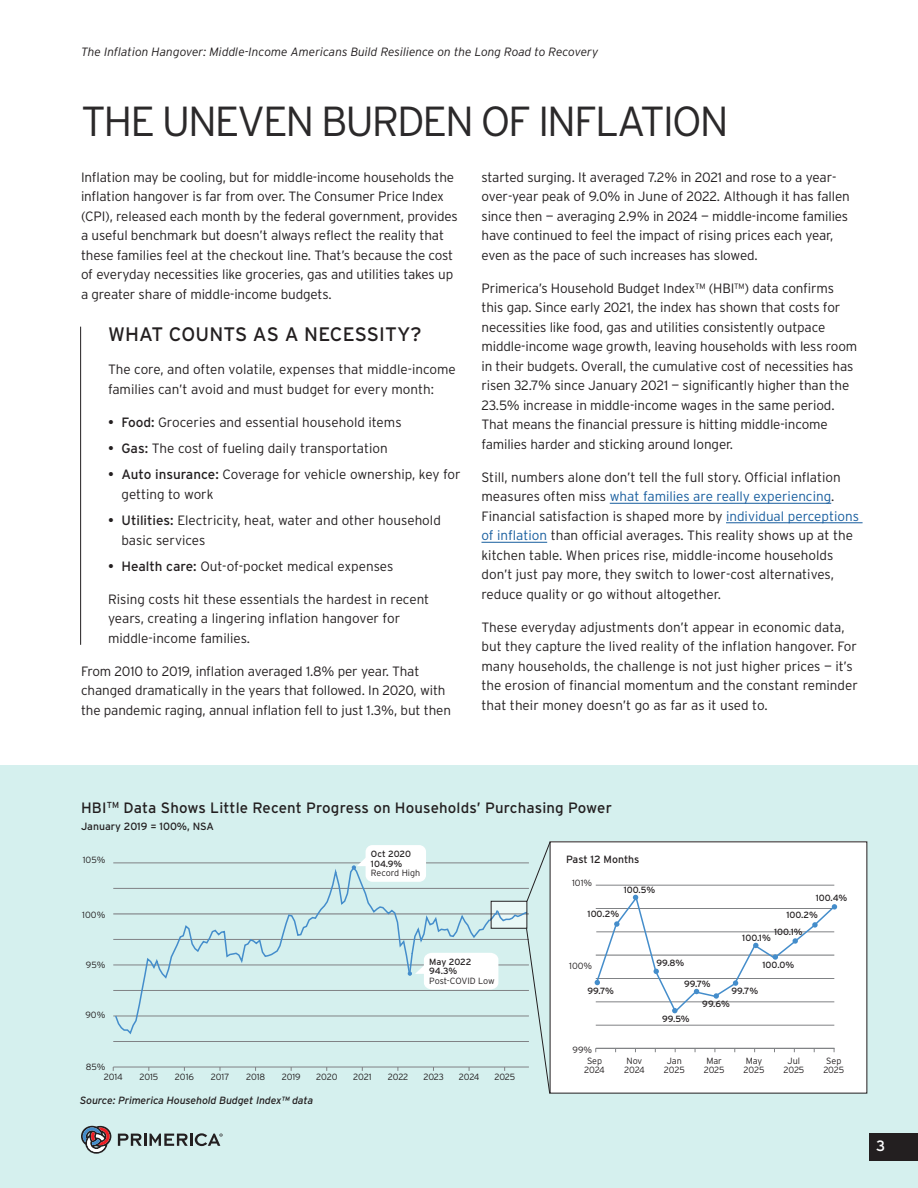
<style>
.page{position:relative;width:918px;height:1188px;background:#fff}
.page>*{position:absolute;margin:0;border:0;box-sizing:border-box;transform-origin:0 0}
.t1{font:300 42px "Interstate";letter-spacing:-.05em;color:#2b292a}
.Subhead_2{font:19.5px "Interstate";letter-spacing:.01em;color:#231f20}
.Body_Copy{font:15px "Interstate";letter-spacing:.01em;color:#231f20}
.Page_Number{font:15px "Interstate";color:#fff}
.Body_Copy-2{font:300 13.5px/19.5px "Interstate";letter-spacing:-.01em;color:#231f20}
.Folio{font:italic 300 12px "Interstate";color:#231f20}
.Body_Copy-3{font:italic 10.5px "Interstate";letter-spacing:-.01em;color:#231f20}
.Body_Copy-4{font:10.5px "Interstate";color:#231f20}
.Body_Copy-5{font:300 9px/9px "Interstate";letter-spacing:-.02em;color:#231f20;text-align:center}
.Body_Copy-6{font:9px/9.6px "Interstate";color:#231f20}
.s1{font-weight:400}
.s2{color:#175d9e}
.s3{font-weight:300}
</style>
<div class="page">
<div style="left:0;top:765px;width:918px;height:423px;background:#d5f0ee"></div>
<div style="left:550px;top:842px;width:317px;height:251px;background:#fff"></div>
<div style="left:869px;top:1133px;width:49px;height:27px;background:#231f20"></div>
<svg style="left:81px;top:1126px;width:30px;height:28px"></svg>
<svg style="left:118px;top:1133px;width:105px;height:13px"></svg>
<hr style="left:610px;top:503px;width:221px;height:1px;background:#175d9e">
<hr style="left:726px;top:523px;width:137px;height:1px;background:#175d9e">
<hr style="left:482px;top:542px;width:65px;height:1px;background:#175d9e">
<hr style="left:80px;top:327px;width:1px;height:318px;background:#231f20">
<hr style="left:113px;top:913px;width:416px;height:1px;background:#808285">
<hr style="left:113px;top:863px;width:416px;height:1px;background:#808285">
<hr style="left:113px;top:888px;width:416px;height:1px;background:#808285">
<hr style="left:113px;top:939px;width:416px;height:1px;background:#808285">
<hr style="left:113px;top:990px;width:416px;height:1px;background:#808285">
<hr style="left:113px;top:1041px;width:416px;height:1px;background:#808285">
<hr style="left:113px;top:965px;width:416px;height:1px;background:#808285">
<hr style="left:113px;top:1016px;width:416px;height:1px;background:#808285">
<hr style="left:113px;top:1067px;width:416px;height:1px;background:#808285">
<svg style="left:114px;top:867px;width:415px;height:168px"></svg>
<svg style="left:488px;top:908px;width:11px;height:15px"></svg>
<hr style="left:596px;top:885px;width:238px;height:1px;background:#808285">
<hr style="left:596px;top:1025px;width:238px;height:1px;background:#808285">
<hr style="left:596px;top:1048px;width:238px;height:1px;background:#808285">
<svg style="left:595px;top:895px;width:242px;height:119px"></svg>
<div style="left:366px;top:845px;width:60px;height:37px;background:#fff;border-radius:7px"></div>
<svg style="left:352px;top:857px;width:14px;height:13px"></svg>
<svg style="left:408px;top:951px;width:90px;height:39px"></svg>
<div style="left:491px;top:901px;width:36px;height:28px;border:1px solid #231f20"></div>
<svg style="left:526px;top:841px;width:25px;height:61px"></svg>
<svg style="left:526px;top:927px;width:25px;height:167px"></svg>
<p class="Folio" style="left:81px;top:45px;width:519px">The Inflation Hangover: Middle-Income Americans Build Resilience on the Long Road to Recovery</p>
<p class="t1" style="left:81px;top:98px;width:649px">THE UNEVEN BURDEN OF INFLATION</p>
<p class="Body_Copy-2" style="left:81px;top:167px;width:378px">Inflation may be cooling, but for middle-income households the inflation hangover is far from over. The Consumer Price Index (CPI), released each month by the federal government, provides a useful benchmark but doesn’t always reflect the reality that these families feel at the checkout line. That’s because the cost of everyday necessities like groceries, gas and utilities takes up a greater share of middle-income budgets.</p>
<p class="Subhead_2" style="left:108px;top:323px;width:315px">WHAT COUNTS AS A NECESSITY?</p>
<p class="Body_Copy-2" style="left:108px;top:360px;width:349px">The core, and often volatile, expenses that middle-income families can’t avoid and must budget for every month:</p>
<p class="Body_Copy-2" style="left:108px;top:412px;width:295px"><span class="s1">• Food:</span> Groceries and essential household items</p>
<p class="Body_Copy-2" style="left:108px;top:438px;width:281px"><span class="s1">• Gas:</span> The cost of fueling daily transportation</p>
<p class="Body_Copy-2" style="left:122px;top:465px;width:341px;text-indent:-14px"><span class="s1">• Auto insurance:</span> Coverage for vehicle ownership, key for getting to work</p>
<p class="Body_Copy-2" style="left:122px;top:510px;width:321px;text-indent:-14px"><span class="s1">• Utilities:</span> Electricity, heat, water and other household basic services</p>
<p class="Body_Copy-2" style="left:108px;top:556px;width:287px"><span class="s1">• Health care:</span> Out-of-pocket medical expenses</p>
<p class="Body_Copy-2" style="left:108px;top:589px;width:323px">Rising costs hit these essentials the hardest in recent years, creating a lingering inflation hangover for middle-income families.</p>
<p class="Body_Copy-2" style="left:81px;top:661px;width:372px">From 2010 to 2019, inflation averaged 1.8% per year. That changed dramatically in the years that followed. In 2020, with the pandemic raging, annual inflation fell to just 1.3%, but then</p>
<p class="Body_Copy-2" style="left:482px;top:167px;width:370px">started surging. It averaged 7.2% in 2021 and rose to a year&shy;over-year peak of 9.0% in June of 2022. Although it has fallen since then — averaging 2.9% in 2024 — middle-income families have continued to feel the impact of rising prices each year, even as the pace of such increases has slowed.</p>
<p class="Body_Copy-2" style="left:482px;top:278px;width:377px">Primerica’s Household Budget Index™ (HBI™) data confirms this gap. Since early 2021, the index has shown that costs for necessities like food, gas and utilities consistently outpace middle-income wage growth, leaving households with less room in their budgets. Overall, the cumulative cost of necessities has risen 32.7% since January 2021 — significantly higher than the 23.5% increase in middle-income wages in the same period.<br>That means the financial pressure is hitting middle-income families harder and sticking around longer.</p>
<p class="Body_Copy-2" style="left:482px;top:467px;width:379px">Still, numbers alone don’t tell the full story. Official inflation measures often miss <span class="s2">what families are really experiencing</span>.<br>Financial satisfaction is shaped more by <span class="s2">individual perceptions of inflation</span> than official averages. This reality shows up at the kitchen table. When prices rise, middle-income households don’t just pay more, they switch to lower-cost alternatives, reduce quality or go without altogether.</p>
<p class="Body_Copy-2" style="left:482px;top:617px;width:378px">These everyday adjustments don’t appear in economic data, but they capture the lived reality of the inflation hangover. For many households, the challenge is not just higher prices — it’s the erosion of financial momentum and the constant reminder that their money doesn’t go as far as it used to.</p>
<p class="Body_Copy" style="left:81px;top:799px;width:532px">HBI<sup>TM</sup> Data Shows Little Recent Progress on Households’ Purchasing Power</p>
<p class="Body_Copy-4" style="left:81px;top:820px;width:135px">January 2019 = 100%, NSA</p>
<p class="Body_Copy-5" style="left:83px;top:855px;width:24px">105%</p>
<p class="Body_Copy-5" style="left:82px;top:910px;width:25px">100%</p>
<p class="Body_Copy-5" style="left:86px;top:960px;width:21px">95%</p>
<p class="Body_Copy-5" style="left:85px;top:1010px;width:21px">90%</p>
<p class="Body_Copy-5" style="left:86px;top:1063px;width:21px">85%</p>
<p class="Body_Copy-6" style="left:371px;top:849px;width:51px">Oct 2020<br>104.9%<br><span class="s3">Record High</span></p>
<p class="Body_Copy-5" style="left:429px;top:957px;width:67px;line-height:9.6px;text-align:left"><span class="s1">May 2022<br>94.3%<br></span>Post-COVID Low</p>
<p class="Body_Copy-5" style="left:104px;top:1072px;width:21px">2014</p>
<p class="Body_Copy-5" style="left:139px;top:1072px;width:20px">2015</p>
<p class="Body_Copy-5" style="left:175px;top:1072px;width:21px">2016</p>
<p class="Body_Copy-5" style="left:211px;top:1072px;width:20px">2017</p>
<p class="Body_Copy-5" style="left:246px;top:1072px;width:21px">2018</p>
<p class="Body_Copy-5" style="left:282px;top:1072px;width:21px">2019</p>
<p class="Body_Copy-5" style="left:316px;top:1072px;width:23px">2020</p>
<p class="Body_Copy-5" style="left:353px;top:1072px;width:20px">2021</p>
<p class="Body_Copy-5" style="left:388px;top:1072px;width:22px">2022</p>
<p class="Body_Copy-5" style="left:423px;top:1072px;width:22px">2023</p>
<p class="Body_Copy-5" style="left:459px;top:1072px;width:22px">2024</p>
<p class="Body_Copy-5" style="left:494px;top:1072px;width:22px">2025</p>
<p class="Body_Copy-3" style="left:80px;top:1095px;width:235px">Source: Primerica Household Budget Index™ data</p>
<p class="Body_Copy-4" style="left:566px;top:853px;width:75px">Past 12 Months</p>
<p class="Body_Copy-5" style="left:572px;top:878px;width:22px">101%</p>
<p class="Body_Copy-6" style="left:624px;top:885px;width:33px">100.5%</p>
<p class="Body_Copy-6" style="left:588px;top:909px;width:33px">100.2%</p>
<p class="Body_Copy-5" style="left:569px;top:961px;width:25px">100%</p>
<p class="Body_Copy-6" style="left:656px;top:958px;width:30px">99.8%</p>
<p class="Body_Copy-6" style="left:816px;top:893px;width:33px">100.4%</p>
<p class="Body_Copy-6" style="left:787px;top:910px;width:33px">100.2%</p>
<p class="Body_Copy-6" style="left:774px;top:927px;width:30px">100.1%</p>
<p class="Body_Copy-6" style="left:742px;top:933px;width:30px">100.1%</p>
<p class="Body_Copy-6" style="left:763px;top:960px;width:33px">100.0%</p>
<p class="Body_Copy-6" style="left:587px;top:986px;width:28px">99.7%</p>
<p class="Body_Copy-5" style="left:573px;top:1045px;width:21px">99%</p>
<p class="Body_Copy-6" style="left:684px;top:979px;width:28px">99.7%</p>
<p class="Body_Copy-6" style="left:702px;top:999px;width:29px">99.6%</p>
<p class="Body_Copy-6" style="left:732px;top:986px;width:28px">99.7%</p>
<p class="Body_Copy-6" style="left:662px;top:1014px;width:29px">99.5%</p>
<p class="Body_Copy-5" style="left:584px;top:1056px;width:22px">Sep<br>2024</p>
<p class="Body_Copy-5" style="left:624px;top:1056px;width:22px;text-align:left">Nov<br>2024</p>
<p class="Body_Copy-5" style="left:664px;top:1056px;width:22px">Jan<br>2025</p>
<p class="Body_Copy-5" style="left:704px;top:1056px;width:22px;text-align:left">Mar<br>2025</p>
<p class="Body_Copy-5" style="left:744px;top:1056px;width:22px;text-align:left">May<br>2025</p>
<p class="Body_Copy-5" style="left:783px;top:1056px;width:22px">Jul<br>2025</p>
<p class="Body_Copy-5" style="left:823px;top:1056px;width:22px">Sep<br>2025</p>
<p class="Page_Number" style="left:876px;top:1138px;width:11px">3</p>
</div>
